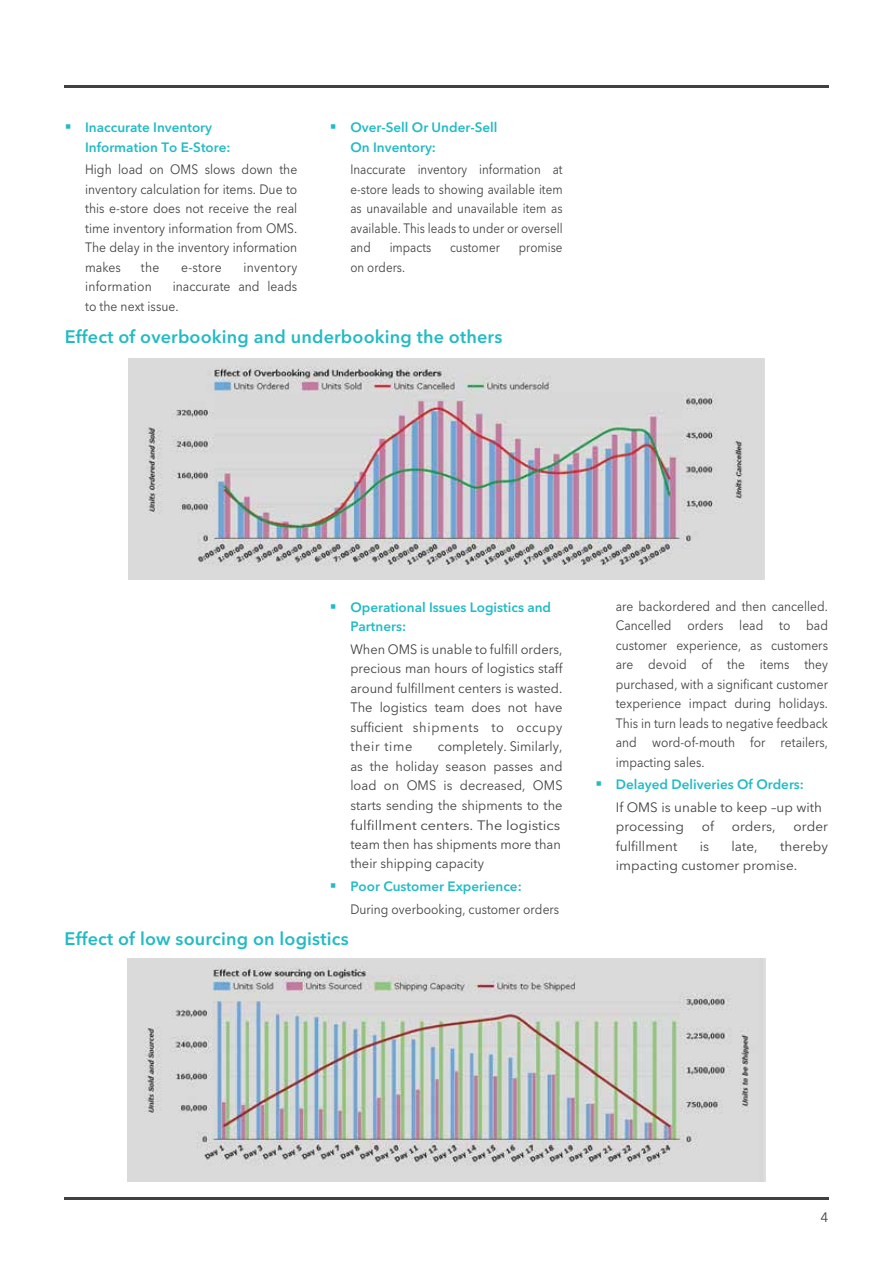
<style>
.page{position:relative;width:893px;height:1263px;background:#fff}
.page>*{position:absolute;margin:0;border:0;box-sizing:border-box;transform-origin:0 0}
.t1{font:600 18px "Avenir Next LT Pro";letter-spacing:.01em;color:#23bbc3}
.t2{font:13.5px/19.5px "Avenir Next LT Pro";letter-spacing:.005em;color:#414042;text-align:justify;scale:.95 1}
.t3{font:13.5px/19.5px "Avenir Next LT Pro";letter-spacing:.005em;color:#414042;scale:.89 1}
.t4{font:13.5px/19.5px "Avenir Next LT Pro";letter-spacing:.005em;color:#414042;text-align:justify;scale:.9 1}
.t5{font:13.5px/19.5px "Avenir Next LT Pro";letter-spacing:.005em;color:#414042;text-align:justify;scale:.86 1}
.t6{font:600 13.5px/19.5px "Avenir Next LT Pro";color:#23bbc3}
.t7{font:13.5px/19.5px "Avenir Next LT Pro";letter-spacing:.005em;color:#414042}
.t8{font:13.5px "Avenir Next LT Pro";letter-spacing:.025em;color:#414042;scale:.9 1}
.s1{color:#23bbc3}
.s2{font-weight:600;color:#23bbc3}
.s3{font-weight:400;color:#414042}
</style>
<div class="page">
<hr style="left:64px;top:1197px;width:765px;height:2px;background:#414042">
<hr style="left:64px;top:85px;width:765px;height:2px;background:#414042">
<img style="left:129px;top:359px;width:635px;height:221px">
<img style="left:127px;top:958px;width:639px;height:224px">
<p class="t6" style="left:85px;top:118px;width:147px;text-indent:-20px">▪ Inaccurate Inventory<br>Information To E-Store:</p>
<p class="t4" style="left:85px;top:160px;width:237px">High load on OMS slows down the inventory calculation for items. Due to this e-store does not receive the real time inventory information from OMS.<br>The delay in the inventory information makes</p>
<p class="t4" style="left:141px;top:257px;width:22px">the</p>
<p class="t4" style="left:181px;top:257px;width:47px">e-store</p>
<p class="t8" style="left:243px;top:259px;width:61px">inventory</p>
<p class="t8" style="left:85px;top:278px;width:76px">information</p>
<p class="t4" style="left:85px;top:277px;width:237px;text-indent:88px">inaccurate and leads to the next issue.</p>
<p class="t6" style="left:350px;top:118px;width:149px;text-indent:-20px">▪ Over-Sell Or Under-Sell<br>On Inventory:</p>
<p class="t5" style="left:350px;top:160px;width:248px">Inaccurate inventory information at e-store leads to showing available item as unavailable and unavailable item as available. This leads to under or oversell and</p>
<p class="t5" style="left:390px;top:238px;width:50px">impacts</p>
<p class="t5" style="left:450px;top:238px;width:59px">customer</p>
<p class="t5" style="left:519px;top:238px;width:52px">promise</p>
<p class="t5" style="left:350px;top:257px;width:65px">on orders.</p>
<h1 class="t1" style="left:65px;top:326px;width:439px">Effect of overbooking and underbooking the others</h1>
<p class="t6" style="left:350px;top:597px;width:202px;text-indent:-20px">▪ Operational Issues Logistics and<br>Partners:</p>
<p class="t2" style="left:350px;top:639px;width:225px">When OMS is unable to fulfill orders, precious man hours of logistics staff around fulfillment centers is wasted.<br>The logistics team does not have sufficient shipments to occupy their time</p>
<p class="t2" style="left:350px;top:737px;width:225px;text-align:left;text-indent:88px">completely. Similarly, as the holiday season passes and load on OMS is decreased, OMS starts sending the shipments to the fulfillment centers. The logistics team then has shipments more than their shipping capacity</p>
<p class="t3" style="left:350px;top:875px;width:236px;line-height:22.5px;text-indent:-20px"><span class="s1">▪</span> <span class="s2">Poor Customer Experience:<br></span>During overbooking, customer orders</p>
<h1 class="t1" style="left:64px;top:928px;width:286px">Effect of low sourcing on logistics</h1>
<p class="t3" style="left:616px;top:596px;width:240px;text-align:justify">are backordered and then cancelled.<br>Cancelled orders lead to bad customer experience, as customers are devoid of the items they purchased, with a significant customer texperience impact during holidays.<br>This in turn leads to negative feedback and word-of-mouth for retailers, impacting sales.</p>
<p class="t6" style="left:616px;top:773px;width:208px;line-height:22.5px;text-indent:-20px">▪ Delayed Deliveries Of Orders:<br><span class="s3">If OMS is unable to keep –up with</span></p>
<p class="t7" style="left:616px;top:817px;width:70px">processing</p>
<p class="t7" style="left:702px;top:817px;width:14px">of</p>
<p class="t7" style="left:732px;top:817px;width:46px">orders,</p>
<p class="t7" style="left:793px;top:817px;width:36px">order</p>
<p class="t7" style="left:616px;top:836px;width:63px">fulfillment</p>
<p class="t7" style="left:700px;top:836px;width:11px">is</p>
<p class="t7" style="left:731px;top:836px;width:28px">late,</p>
<p class="t7" style="left:616px;top:836px;width:214px;text-indent:164px">thereby impacting customer promise.</p>
<p class="t7" style="left:820px;top:1207px;width:9px">4</p>
</div>
